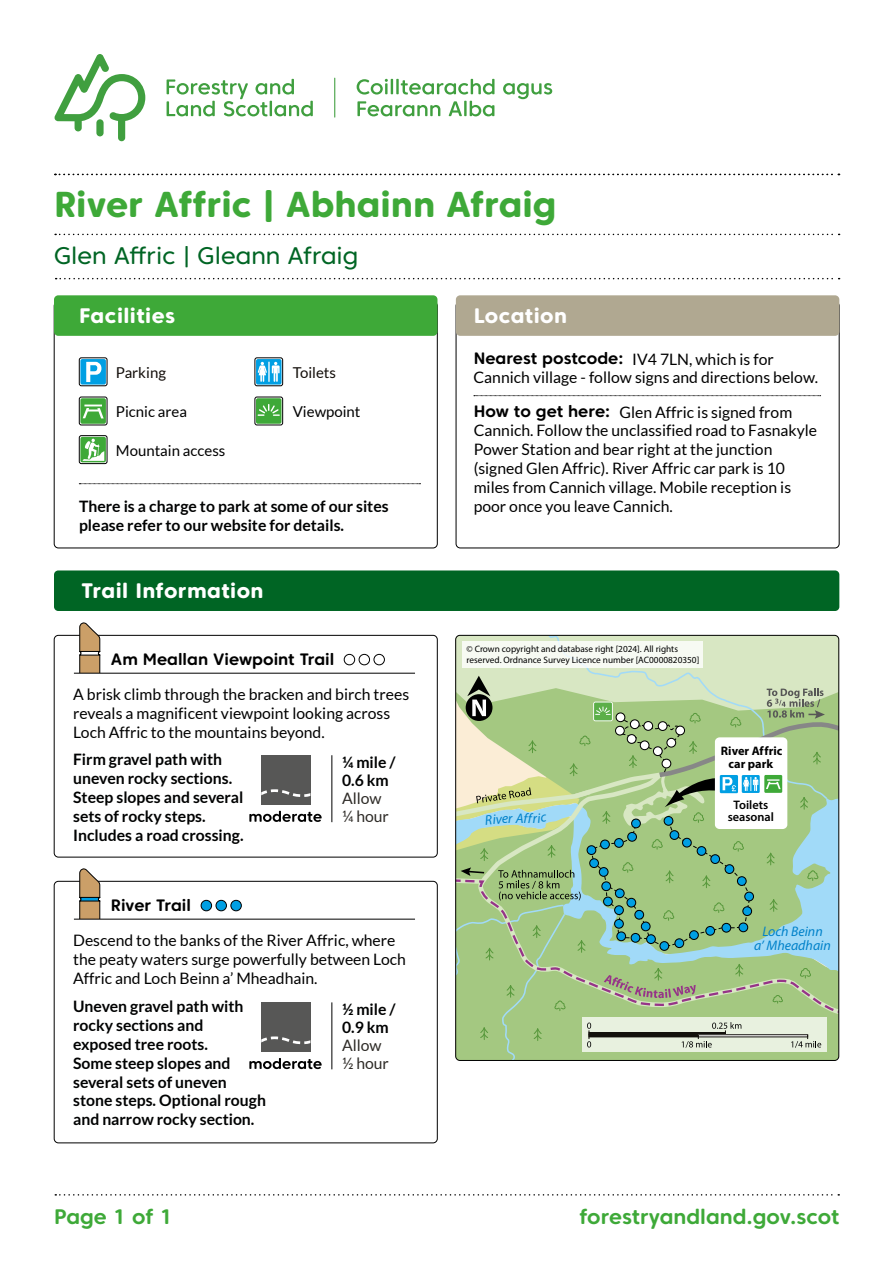
<style>
.page{position:relative;width:893px;height:1263px;background:#fff}
.page>*{position:absolute;margin:0;border:0;box-sizing:border-box;transform-origin:0 0}
.Header_1_-_H1{font:800 36px "Core Sans CR 75";color:#3ea938}
.Header_2_-_H2{font:24px "Core Sans CR 45";color:#006524}
.Header_3_-_H3{font:800 21px "Core Sans CR 75";letter-spacing:.02em;color:#fff}
.Web_address{font:700 21px "Core Sans CR 65";color:#3ea938}
.Titles_Bold{font:700 16.5px "Core Sans CR 65";color:#000}
.Body_copy{font:15.75px/18.9px "Lato";color:#000}
.Body_copy_bold{font:700 15.75px/18.9px "Lato";color:#010202}
.Body_copy-2{font:700 15.75px "Lato";color:#010202}
.Facilities_-_P1{font:700 15.75px "Lato";color:#010202}
.Body_copy-3{font:15.75px "Lato";color:#2d2a26}
.Facilities_-_P1-2{font:15px "Lato";color:#000}
.Facilities_-_P1-3{font:15px "Lato";color:#120d09}
.t1{font:italic 13.95px/14px "Myriad Pro";color:#0081c9;text-align:center}
.t2{font:700 12.3px/12.9px "Myriad Pro";color:#000;text-align:center}
.t3{font:600 12.3px/12.3px "Myriad Pro";color:#000;text-align:center}
.t4{font:9.3px/11.1px "Myriad Pro";color:#000}
</style>
<div class="page">
<svg style="left:167px;top:79px;width:146px;height:37px"></svg>
<svg style="left:357px;top:79px;width:36px;height:16px"></svg>
<hr style="left:396px;top:79px;width:3px;height:15px;background:#409f3f">
<svg style="left:401px;top:79px;width:93px;height:16px"></svg>
<svg style="left:503px;top:83px;width:49px;height:16px"></svg>
<svg style="left:357px;top:101px;width:83px;height:15px"></svg>
<svg style="left:449px;top:101px;width:13px;height:15px"></svg>
<hr style="left:464px;top:101px;width:3px;height:15px;background:#409f3f">
<svg style="left:470px;top:101px;width:24px;height:15px"></svg>
<svg style="left:55px;top:54px;width:90px;height:87px"></svg>
<hr style="left:334px;top:78px;width:1px;height:40px;background:#409f3f">
<svg style="left:55px;top:1194px;width:784px;height:1px"></svg>
<svg style="left:79px;top:358px;width:28px;height:28px"></svg>
<div style="left:79px;top:358px;width:28px;height:28px;border:1px solid #000;border-radius:2px"></div>
<svg style="left:79px;top:397px;width:28px;height:28px"></svg>
<div style="left:79px;top:397px;width:28px;height:28px;border:1px solid #000;border-radius:2px"></div>
<svg style="left:79px;top:437px;width:28px;height:27px"></svg>
<div style="left:79px;top:435px;width:28px;height:29px;border:1px solid #000;border-radius:2px"></div>
<svg style="left:255px;top:358px;width:28px;height:28px"></svg>
<div style="left:255px;top:358px;width:28px;height:28px;border:1px solid #000;border-radius:2px"></div>
<svg style="left:255px;top:397px;width:28px;height:28px"></svg>
<div style="left:255px;top:397px;width:28px;height:28px;border:1px solid #000;border-radius:2px"></div>
<div style="left:54px;top:295px;width:383px;height:41px;background:#3ea938;border-radius:4px"></div>
<div style="left:456px;top:295px;width:383px;height:41px;background:#b0a891;border-radius:4px"></div>
<svg style="left:474px;top:395px;width:347px;height:1px"></svg>
<div style="left:54px;top:570px;width:785px;height:41px;background:#006524;border-radius:4px"></div>
<svg style="left:55px;top:174px;width:785px;height:1px"></svg>
<svg style="left:55px;top:234px;width:785px;height:1px"></svg>
<svg style="left:56px;top:278px;width:784px;height:1px"></svg>
<svg style="left:79px;top:483px;width:341px;height:1px"></svg>
<div style="left:54px;top:635px;width:383px;height:222px;border:1px solid #000;border-radius:4px"></div>
<div style="left:54px;top:881px;width:383px;height:262px;border:1px solid #000;border-radius:4px"></div>
<svg style="left:79px;top:622px;width:21px;height:51px"></svg>
<svg style="left:79px;top:868px;width:21px;height:51px"></svg>
<div style="left:261px;top:755px;width:49px;height:50px;background:#575756"></div>
<svg style="left:261px;top:789px;width:49px;height:8px"></svg>
<svg style="left:249px;top:811px;width:73px;height:11px"></svg>
<div style="left:261px;top:1003px;width:49px;height:49px;background:#575756"></div>
<svg style="left:261px;top:1036px;width:49px;height:8px"></svg>
<svg style="left:249px;top:1058px;width:73px;height:11px"></svg>
<hr style="left:332px;top:755px;width:1px;height:67px;background:#000">
<hr style="left:332px;top:1002px;width:1px;height:67px;background:#000">
<hr style="left:74px;top:673px;width:341px;height:1px;background:#000">
<hr style="left:74px;top:919px;width:341px;height:1px;background:#000">
<div style="left:344px;top:654px;width:11px;height:11px;border:1px solid #000;border-radius:50%"></div>
<div style="left:374px;top:654px;width:11px;height:11px;border:1px solid #000;border-radius:50%"></div>
<div style="left:359px;top:654px;width:11px;height:11px;border:1px solid #000;border-radius:50%"></div>
<div style="left:201px;top:900px;width:11px;height:11px;background:#009fe3;border-radius:50%"></div>
<div style="left:201px;top:900px;width:11px;height:11px;border:1px solid #000;border-radius:50%"></div>
<div style="left:231px;top:900px;width:10px;height:11px;background:#009fe3;border-radius:50%"></div>
<div style="left:231px;top:900px;width:11px;height:11px;border:1px solid #000;border-radius:50%"></div>
<div style="left:216px;top:900px;width:10px;height:11px;background:#009fe3;border-radius:50%"></div>
<div style="left:216px;top:900px;width:11px;height:11px;border:1px solid #000;border-radius:50%"></div>
<svg style="left:456px;top:635px;width:383px;height:425px;background:#b0cca0"></svg>
<h1 class="Header_1_-_H1" style="left:54px;top:182px;width:504px">River Affric | Abhainn Afraig</h1>
<h2 class="Header_2_-_H2" style="left:54px;top:240px;width:306px">Glen Affric | Gleann Afraig</h2>
<h3 class="Header_3_-_H3" style="left:79px;top:303px;width:98px">Facilities</h3>
<h3 class="Header_3_-_H3" style="left:474px;top:302px;width:95px">Location</h3>
<p class="Titles_Bold" style="left:474px;top:348px;width:151px">Nearest postcode:</p>
<p class="Titles_Bold" style="left:474px;top:401px;width:138px">How to get here:</p>
<p class="Body_copy" style="left:632px;top:349px;width:143px">IV4 7LN, which is for</p>
<p class="Body_copy" style="left:620px;top:403px;width:174px">Glen Affric is signed from</p>
<p class="Facilities_-_P1-3" style="left:116px;top:364px;width:52px">Parking</p>
<p class="Facilities_-_P1-2" style="left:116px;top:403px;width:73px">Picnic area</p>
<p class="Facilities_-_P1-2" style="left:116px;top:442px;width:111px">Mountain access</p>
<p class="Facilities_-_P1-3" style="left:293px;top:364px;width:45px">Toilets</p>
<p class="Facilities_-_P1-2" style="left:293px;top:403px;width:69px">Viewpoint</p>
<p class="Body_copy" style="left:473px;top:368px;width:346px">Cannich village - follow signs and directions below.</p>
<p class="Body_copy" style="left:474px;top:421px;width:345px">Cannich. Follow the unclassified road to Fasnakyle Power Station and bear right at the junction (signed Glen Affric). River Affric car park is 10 miles from Cannich village. Mobile reception is poor once you leave Cannich.</p>
<p class="Body_copy-2" style="left:79px;top:497px;width:311px">There is a charge to park at some of our sites</p>
<p class="Facilities_-_P1" style="left:79px;top:516px;width:267px">please refer to our website for details.</p>
<h3 class="Header_3_-_H3" style="left:82px;top:577px;width:184px">Trail Information</h3>
<p class="Titles_Bold" style="left:111px;top:649px;width:225px">Am Meallan Viewpoint Trail</p>
<p class="Body_copy" style="left:73px;top:685px;width:338px">A brisk climb through the bracken and birch trees reveals a magnificent viewpoint looking across<br>Loch Affric to the mountains beyond.</p>
<p class="Body_copy_bold" style="left:73px;top:750px;width:172px">Firm gravel path with uneven rocky sections.<br>Steep slopes and several sets of rocky steps.<br>Includes a road crossing.</p>
<p class="Titles_Bold" style="left:111px;top:895px;width:82px">River Trail</p>
<p class="Body_copy_bold" style="left:342px;top:753px;width:55px;line-height:18px">¼ mile /<br>0.6 km</p>
<p class="Body_copy-3" style="left:342px;top:790px;width:41px">Allow</p>
<p class="Body_copy-3" style="left:342px;top:808px;width:48px">¼ hour</p>
<p class="Body_copy" style="left:73px;top:931px;width:334px">Descend to the banks of the River Affric, where the peaty waters surge powerfully between Loch<br>Affric and Loch Beinn a’ Mheadhain.</p>
<p class="Body_copy_bold" style="left:342px;top:1000px;width:55px;line-height:18px">½ mile /<br>0.9 km</p>
<p class="Body_copy-3" style="left:342px;top:1036px;width:41px">Allow</p>
<p class="Body_copy-3" style="left:342px;top:1054px;width:48px">½ hour</p>
<p class="Body_copy_bold" style="left:73px;top:996px;width:172px">Uneven gravel path with</p>
<p class="Body_copy_bold" style="left:73px;top:1015px;width:132px">rocky sections and</p>
<p class="Body_copy_bold" style="left:73px;top:1034px;width:136px">exposed tree roots.</p>
<p class="Body_copy_bold" style="left:73px;top:1053px;width:159px">Some steep slopes and</p>
<p class="Body_copy_bold" style="left:73px;top:1072px;width:155px">several sets of uneven</p>
<p class="Body_copy_bold" style="left:73px;top:1091px;width:194px">stone steps. Optional rough and narrow rocky section.</p>
<h3 class="Web_address" style="left:54px;top:1203px;width:120px">Page 1 of 1</h3>
<p class="t4" style="left:466px;top:643px;width:234px">© Crown copyright and database right [2024]. All rights reserved. Ordnance Survey Licence number [AC0000820350]</p>
<p class="t1" style="left:516px;top:811px;width:9px">A</p>
<p class="t2" style="left:721px;top:744px;width:63px">River Affric car park</p>
<p class="t3" style="left:728px;top:798px;width:48px">Toilets seasonal</p>
<p class="t1" style="left:754px;top:924px;width:78px">Loch Beinn<br>a’ Mheadhain</p>
<p class="Web_address" style="left:579px;top:1203px;width:261px">forestryandland.gov.scot</p>
</div>
